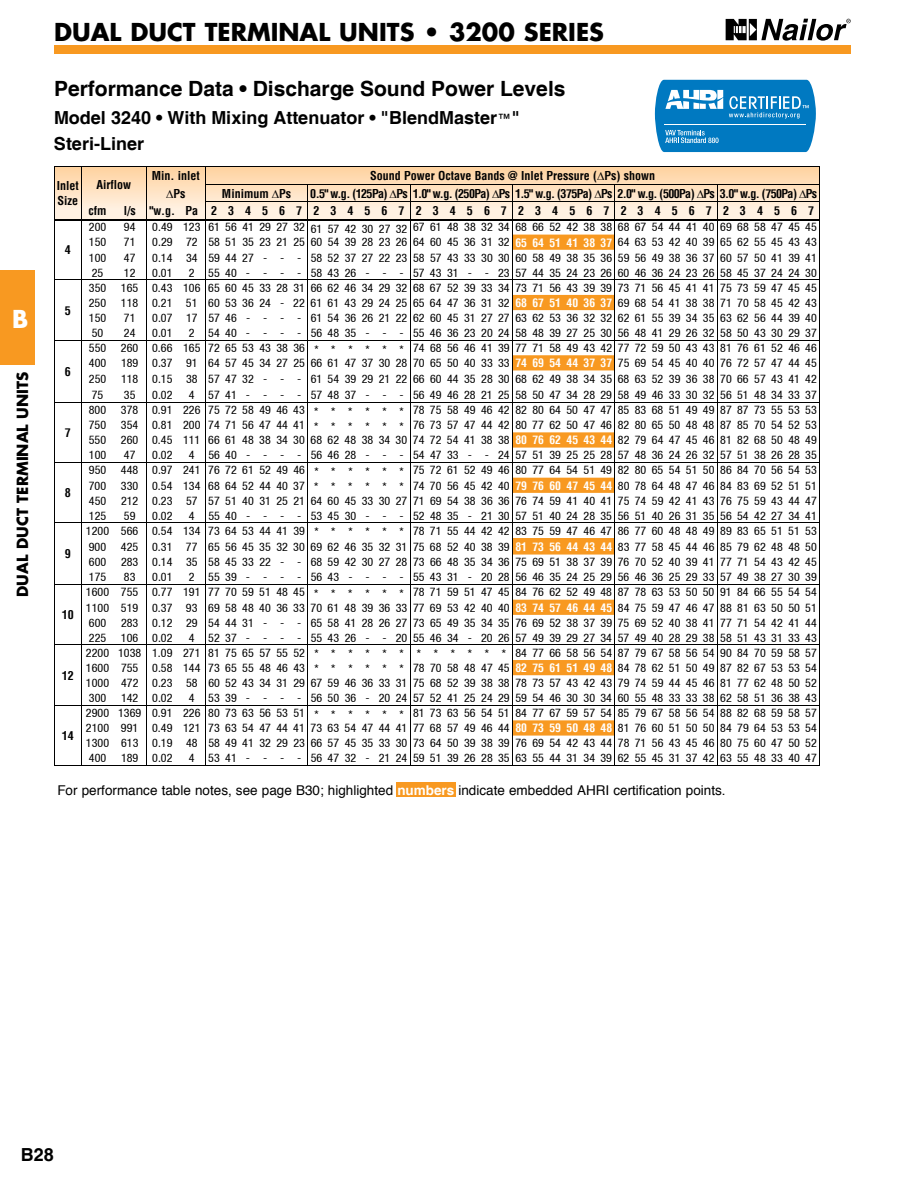
<style>
.page{position:relative;width:918px;height:1188px;background:#fff}
.page>*{position:absolute;margin:0;border:0;box-sizing:border-box;transform-origin:0 0}
.t1{font:700 24px "Futura Std";color:#000}
.t2{font:700 24px "Futura Std";color:#fff}
.t3{font:700 21px "Helvetica";color:#000}
.t4{font:700 18px/25.5px "Helvetica";color:#000}
.t5{font:700 15px "Futura Std";color:#000}
.t6{font:13.5px "Helvetica";color:#000}
.t7{font:condensed 12px/15.1px "Helvetica 57";letter-spacing:.005em;color:#000;text-align:justify}
.t8{font:700 condensed 12px/15px "Helvetica";color:#000}
.t9{font:700 condensed 12px "Helvetica";letter-spacing:-.05em;color:#000}
.t10{font:700 condensed 12px "Helvetica";letter-spacing:.92em;color:#000}
.s1{font-weight:400;font-size:14.25px}
.s2{font-family:"Helvetica";font-weight:700;font-size:11.7px;color:#fff}
.s3{font-weight:700;color:#fff}
</style>
<div class="page">
<div style="left:0;top:270px;width:34px;height:94px;background:#f89921"></div>
<svg style="left:726px;top:19px;width:125px;height:22px"></svg>
<div style="left:54px;top:45px;width:797px;height:8px;background:#f89921"></div>
<svg style="left:655px;top:80px;width:161px;height:72px;background:#288eca"></svg>
<div style="left:396px;top:783px;width:60px;height:14px;background:#f89921"></div>
<svg style="left:54px;top:166px;width:766px;height:600px"></svg>
<h1 class="t1" style="left:54px;top:16px;width:551px">DUAL DUCT TERMINAL UNITS • 3200 SERIES</h1>
<h2 class="t3" style="left:54px;top:76px;width:513px">Performance Data • Discharge Sound Power Levels</h2>
<h3 class="t4" style="left:54px;top:106px;width:467px">Model 3240 • With Mixing Attenuator • "BlendMaster<span class="s1">™</span>"<br>Steri-Liner</h3>
<p class="t8" style="left:152px;top:168px;width:49px">Min. inlet</p>
<p class="t8" style="left:370px;top:168px;width:287px">Sound Power Octave Bands @ Inlet Pressure (∆Ps) shown</p>
<p class="t8" style="left:166px;top:186px;width:21px">∆Ps</p>
<p class="t8" style="left:222px;top:186px;width:71px">Minimum ∆Ps</p>
<p class="t9" style="left:310px;top:186px;width:508px">0.5" w.g. (125Pa) ∆Ps 1.0" w.g. (250Pa) ∆Ps 1.5" w.g. (375Pa) ∆Ps 2.0" w.g. (500Pa) ∆Ps 3.0" w.g. (750Pa) ∆Ps</p>
<p class="t8" style="left:57px;top:178px;width:24px">Inlet<br>Size</p>
<p class="t8" style="left:96px;top:177px;width:36px">Airflow</p>
<p class="t8" style="left:89px;top:203px;width:19px">cfm</p>
<p class="t10" style="left:124px;top:203px;width:692px">l/s "w.g.Pa 234567234567234567234567234567234567</p>
<h1 class="t2" style="left:12px;top:303px;width:18px">B</h1>
<p class="t5" style="left:12px;top:597px;width:227px;rotate:-90deg">DUAL DUCT TERMINAL UNITS</p>
<p class="t8" style="left:65px;top:242px;width:7px">4</p>
<p class="t8" style="left:65px;top:303px;width:7px">5</p>
<p class="t8" style="left:65px;top:364px;width:7px">6</p>
<p class="t8" style="left:65px;top:425px;width:7px">7</p>
<p class="t8" style="left:65px;top:485px;width:7px">8</p>
<p class="t8" style="left:65px;top:546px;width:7px">9</p>
<p class="t8" style="left:62px;top:607px;width:13px">10</p>
<p class="t8" style="left:62px;top:668px;width:13px">12</p>
<p class="t8" style="left:62px;top:728px;width:13px">14</p>
<p class="t7" style="left:89px;top:219px;width:19px">200</p>
<p class="t7" style="left:124px;top:219px;width:13px">94</p>
<p class="t7" style="left:152px;top:219px;width:666px">0.49 123 61 56 41 29 27 32 61 57 42 30 27 32 67 61 48 38 32 34 68 66 52 42 38 38 68 67 54 44 41 40 69 68 58 47 45 45</p>
<p class="t7" style="left:89px;top:235px;width:19px">150</p>
<p class="t7" style="left:124px;top:235px;width:13px">71</p>
<p class="t7" style="left:152px;top:235px;width:666px">0.29 72 58 51 35 23 21 25 60 54 39 28 23 26 64 60 45 36 31 32 <span class="s2">65 64 51 41 38 37</span> 64 63 53 42 40 39 65 62 55 45 43 43</p>
<p class="t7" style="left:89px;top:250px;width:19px">100</p>
<p class="t7" style="left:124px;top:250px;width:13px">47</p>
<p class="t7" style="left:152px;top:250px;width:666px">0.14 34 59 44 27 - - - 58 52 37 27 22 23 58 57 43 33 30 30 60 58 49 38 35 36 59 56 49 38 36 37 60 57 50 41 39 41</p>
<p class="t7" style="left:92px;top:265px;width:13px">25</p>
<p class="t7" style="left:124px;top:265px;width:13px">12</p>
<p class="t7" style="left:152px;top:265px;width:22px">0.01</p>
<p class="t7" style="left:189px;top:265px;width:629px">2 5540 - - - - 584326 - - - 574331 - - 23574435242326604636242326584537242430</p>
<p class="t7" style="left:89px;top:280px;width:730px">350 165 0.43 106 65 60 45 33 28 31 66 62 46 34 29 32 68 67 52 39 33 34 73 71 56 43 39 39 73 71 56 45 41 41 75 73 59 47 45 45<br>250 118 0.21 51 60 53 36 24 - 22 61 61 43 29 24 25 65 64 47 36 31 32 <span class="s2">68 67 51 40 36 37</span> 69 68 54 41 38 38 71 70 58 45 42 43<br>150</p>
<p class="t7" style="left:124px;top:310px;width:13px">71</p>
<p class="t7" style="left:152px;top:310px;width:666px">0.07 17 5746 - - - - 615436262122626045312727636253363232626155393435636256443940</p>
<p class="t7" style="left:92px;top:325px;width:13px">50</p>
<p class="t7" style="left:124px;top:325px;width:13px">24</p>
<p class="t7" style="left:152px;top:325px;width:22px">0.01</p>
<p class="t7" style="left:189px;top:325px;width:629px">2 5440 - - - - 564835 - - - 554636232024584839272530564841292632585043302937</p>
<p class="t7" style="left:89px;top:340px;width:730px;line-height:15.6px">550 260 0.66 165 72 65 53 43 38 36 * * * * * * 74 68 56 46 41 39 77 71 58 49 43 42 77 72 59 50 43 43 81 76 61 52 46 46<br>400 189 0.37 91 64 57 45 34 27 25 66 61 47 37 30 28 70 65 50 40 33 33 <span class="s2">74 69 54 44 37 37</span> 75 69 54 45 40 40 76 72 57 47 44 45<br>250 118 0.15 38 57 47 32 - - - 61 54 39 29 21 22 66 60 44 35 28 30 68 62 49 38 34 35 68 63 52 39 36 38 70 66 57 43 41 42<br>75</p>
<p class="t7" style="left:124px;top:387px;width:13px">35</p>
<p class="t7" style="left:152px;top:387px;width:22px">0.02</p>
<p class="t7" style="left:189px;top:387px;width:629px">4 5741 - - - - 574837 - - - 564946282125585047342829584946333032565148343337</p>
<p class="t7" style="left:89px;top:402px;width:730px">800 378 0.91 226 75 72 58 49 46 43 * * * * * * 78 75 58 49 46 42 82 80 64 50 47 47 85 83 68 51 49 49 87 87 73 55 53 53<br>750 354 0.81 200 74 71 56 47 44 41 * * * * * * 76 73 57 47 44 42 80 77 62 50 47 46 82 80 65 50 48 48 87 85 70 54 52 53<br>550 260 0.45 111 66 61 48 38 34 30 68 62 48 38 34 30 74 72 54 41 38 38 <span class="s2">80 76 62 45 43 44</span> 82 79 64 47 45 46 81 82 68 50 48 49<br>100</p>
<p class="t7" style="left:124px;top:447px;width:13px">47</p>
<p class="t7" style="left:152px;top:447px;width:22px">0.02</p>
<p class="t7" style="left:189px;top:447px;width:629px">4 5640 - - - - 564628 - - - 544733 - - 24575139252528574836242632575138262835</p>
<p class="t7" style="left:89px;top:463px;width:730px">950 448 0.97 241 76 72 61 52 49 46 * * * * * * 75 72 61 52 49 46 80 77 64 54 51 49 82 80 65 54 51 50 86 84 70 56 54 53<br>700 330 0.54 134 68 64 52 44 40 37 * * * * * * 74 70 56 45 42 40 <span class="s2">79 76 60 47 45 44</span> 80 78 64 48 47 46 84 83 69 52 51 51<br>450 212 0.23 57 57 51 40 31 25 21 64 60 45 33 30 27 71 69 54 38 36 36 76 74 59 41 40 41 75 74 59 42 41 43 76 75 59 43 44 47<br>125</p>
<p class="t7" style="left:124px;top:508px;width:13px">59</p>
<p class="t7" style="left:152px;top:508px;width:22px">0.02</p>
<p class="t7" style="left:189px;top:508px;width:629px">4 5540 - - - - 534530 - - - 524835 - 2130575140242835565140263135565442273441</p>
<p class="t7" style="left:86px;top:523px;width:732px;line-height:15.6px">1200 566 0.54 134 73 64 53 44 41 39 * * * * * * 78 71 55 44 42 42 83 75 59 47 46 47 86 77 60 48 48 49 89 83 65 51 51 53<br>900 425 0.31 77 65 56 45 35 32 30 69 62 46 35 32 31 75 68 52 40 38 39 <span class="s2">81 73 56 44 43 44</span> 83 77 58 45 44 46 85 79 62 48 48 50<br>600 283 0.14 35 58 45 33 22 - - 68 59 42 30 27 28 73 66 48 35 34 36 75 69 51 38 37 39 76 70 52 40 39 41 77 71 54 43 42 45<br>175</p>
<p class="t7" style="left:124px;top:570px;width:13px">83</p>
<p class="t7" style="left:152px;top:570px;width:22px">0.01</p>
<p class="t7" style="left:189px;top:570px;width:629px">2 5539 - - - - 5643 - - - - 554331 - 2028564635242529564636252933574938273039</p>
<p class="t7" style="left:86px;top:585px;width:732px">1600 755 0.77 191 77 70 59 51 48 45 * * * * * * 78 71 59 51 47 45 84 76 62 52 49 48 87 78 63 53 50 50 91 84 66 55 54 54<br>1100 519 0.37 93 69 58 48 40 36 33 70 61 48 39 36 33 77 69 53 42 40 40 <span class="s2">83 74 57 46 44 45</span> 84 75 59 47 46 47 88 81 63 50 50 51<br>600 283 0.12 29 54 44 31 - - - 65 58 41 28 26 27 73 65 49 35 34 35 76 69 52 38 37 39 75 69 52 40 38 41 77 71 54 42 41 44<br>225 106 0.02</p>
<p class="t7" style="left:189px;top:630px;width:629px">4 5237 - - - - 554326 - - 20554634 - 2026574939292734574940282938585143313343</p>
<p class="t7" style="left:86px;top:645px;width:732px">2200 1038 1.09 271 817565575552 * * * * * * * * * * * * 847766585654877967585654908470595857<br>1600 755 0.58 144 73 65 55 48 46 43 * * * * * * 78 70 58 48 47 45 <span class="s2">82 75 61 51 49 48</span> 84 78 62 51 50 49 87 82 67 53 53 54<br>1000 472 0.23 58 60 52 43 34 31 29 67 59 46 36 33 31 75 68 52 39 38 38 78 73 57 43 42 43 79 74 59 44 45 46 81 77 62 48 50 52<br>300 142 0.02</p>
<p class="t7" style="left:189px;top:690px;width:629px">4 5339 - - - - 565036 - 2024575241252429595446303034605548333338625851363843</p>
<p class="t7" style="left:86px;top:705px;width:732px">2900 1369 0.91 226 80 73 63 56 53 51 * * * * * * 81 73 63 56 54 51 84 77 67 59 57 54 85 79 67 58 56 54 88 82 68 59 58 57<br>2100 991 0.49 121 73 63 54 47 44 41 73 63 54 47 44 41 77 68 57 49 46 44 <span class="s2">80 73 59 50 48 48</span> 81 76 60 51 50 50 84 79 64 53 53 54<br>1300 613 0.19 48 58 49 41 32 29 23 66 57 45 35 33 30 73 64 50 39 38 39 76 69 54 42 43 44 78 71 56 43 45 46 80 75 60 47 50 52<br>400 189 0.02</p>
<p class="t7" style="left:189px;top:751px;width:629px">4 5341 - - - - 564732 - 2124595139262835635544313439625545313742635548334047</p>
<p class="t6" style="left:57px;top:782px;width:670px">For performance table notes, see page B30; highlighted <span class="s3">numbers</span> indicate embedded AHRI certification points.</p>
<h3 class="t4" style="left:21px;top:1142px;width:35px">B28</h3>
</div>
